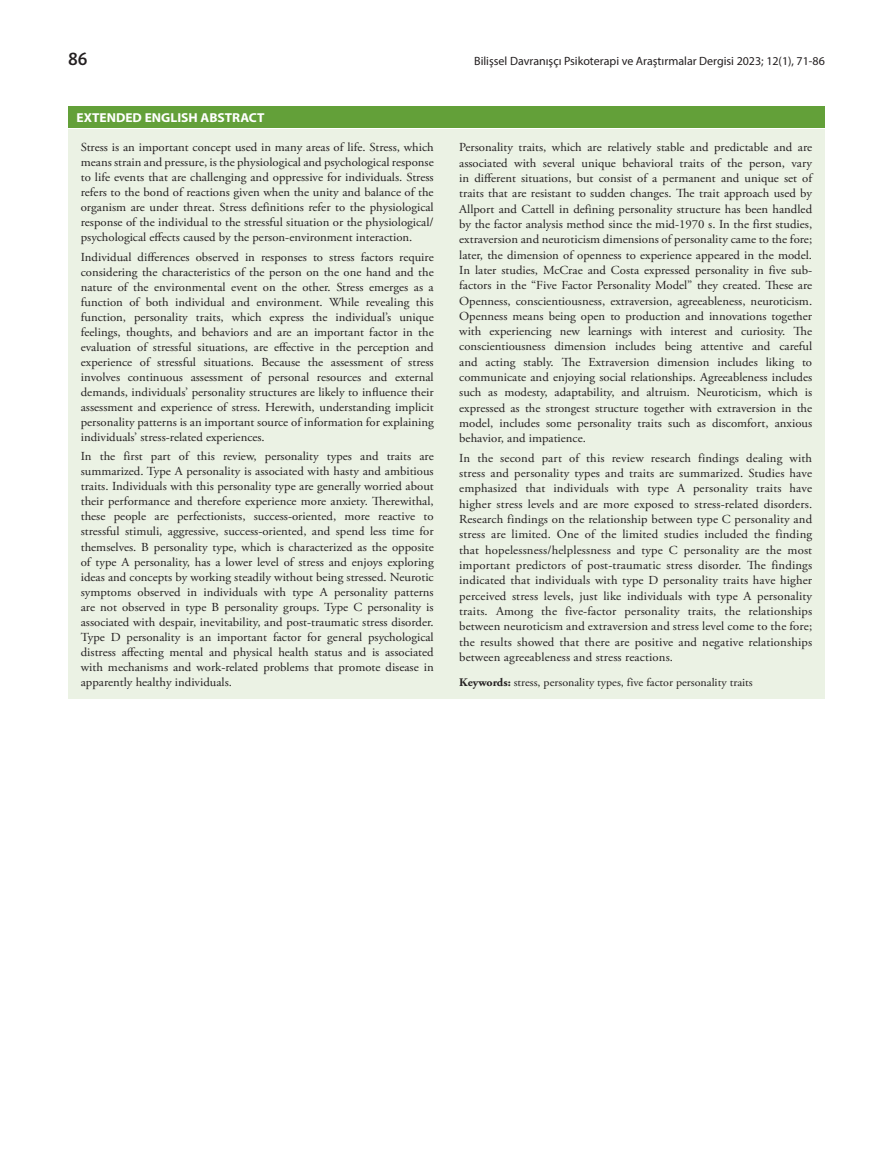
<style>
.page{position:relative;width:893px;height:1170px;background:#fff}
.page>*{position:absolute;margin:0;border:0;box-sizing:border-box;transform-origin:0 0}
.t1{font:500 18px "Mundo Sans Std";color:#231f20}
.t2{font:700 12.9px "Myriad Pro";color:#fff;scale:1.04 1}
.t3{font:12.3px/15px "Adobe Garamond Pro";color:#231f20;text-align:justify;scale:1.04 1}
.t4{font:12px "Myriad Pro";color:#231f20}
.t5{font:11.55px "Adobe Garamond Pro";color:#231f20;scale:1.04 1}
.s1{font-weight:700}
</style>
<div class="page">
<div style="left:68px;top:106px;width:757px;height:22px;background:#63a039"></div>
<div style="left:68px;top:129px;width:757px;height:569px;background:#ebf2e4"></div>
<h1 class="t1" style="left:68px;top:49px;width:21px">86</h1>
<p class="t4" style="left:474px;top:53px;width:352px">Bilişsel Davranışçı Psikoterapi ve Araştırmalar Dergisi 2023; 12(1), 71-86</p>
<p class="t2" style="left:77px;top:109px;width:182px">EXTENDED ENGLISH ABSTRACT</p>
<p class="t3" style="left:81px;top:140px;width:341px">Stress is an important concept used in many areas of life. Stress, which means strain and pressure, is the physiological and psychological response to life events that are challenging and oppressive for individuals. Stress refers to the bond of reactions given when the unity and balance of the organism are under threat. Stress definitions refer to the physiological response of the individual to the stressful situation or the physiological/ psychological effects caused by the person-environment interaction.</p>
<p class="t3" style="left:81px;top:250px;width:341px">Individual differences observed in responses to stress factors require considering the characteristics of the person on the one hand and the nature of the environmental event on the other. Stress emerges as a function of both individual and environment. While revealing this function, personality traits, which express the individual’s unique feelings, thoughts, and behaviors and are an important factor in the evaluation of stressful situations, are effective in the perception and experience of stressful situations. Because the assessment of stress involves continuous assessment of personal resources and external demands, individuals’ personality structures are likely to influence their assessment and experience of stress. Herewith, understanding implicit personality patterns is an important source of information for explaining individuals’ stress-related experiences.</p>
<p class="t3" style="left:81px;top:449px;width:341px">In the first part of this review, personality types and traits are summarized. Type A personality is associated with hasty and ambitious traits. Individuals with this personality type are generally worried about their performance and therefore experience more anxiety. Therewithal, these people are perfectionists, success-oriented, more reactive to stressful stimuli, aggressive, success-oriented, and spend less time for themselves. B personality type, which is characterized as the opposite of type A personality, has a lower level of stress and enjoys exploring ideas and concepts by working steadily without being stressed. Neurotic symptoms observed in individuals with type A personality patterns are not observed in type B personality groups. Type C personality is associated with despair, inevitability, and post-traumatic stress disorder.<br>Type D personality is an important factor for general psychological distress affecting mental and physical health status and is associated with mechanisms and work-related problems that promote disease in apparently healthy individuals.</p>
<p class="t3" style="left:459px;top:140px;width:341px">Personality traits, which are relatively stable and predictable and are associated with several unique behavioral traits of the person, vary in different situations, but consist of a permanent and unique set of traits that are resistant to sudden changes. The trait approach used by Allport and Cattell in defining personality structure has been handled by the factor analysis method since the mid-1970 s. In the first studies, extraversion and neuroticism dimensions of personality came to the fore; later, the dimension of openness to experience appeared in the model.<br>In later studies, McCrae and Costa expressed personality in five sub&shy;factors in the “Five Factor Personality Model” they created. These are Openness, conscientiousness, extraversion, agreeableness, neuroticism.<br>Openness means being open to production and innovations together with experiencing new learnings with interest and curiosity. The conscientiousness dimension includes being attentive and careful and acting stably. The Extraversion dimension includes liking to communicate and enjoying social relationships. Agreeableness includes such as modesty, adaptability, and altruism. Neuroticism, which is expressed as the strongest structure together with extraversion in the model, includes some personality traits such as discomfort, anxious behavior, and impatience.</p>
<p class="t3" style="left:459px;top:450px;width:341px">In the second part of this review research findings dealing with stress and personality types and traits are summarized. Studies have emphasized that individuals with type A personality traits have higher stress levels and are more exposed to stress-related disorders.<br>Research findings on the relationship between type C personality and stress are limited. One of the limited studies included the finding that hopelessness/helplessness and type C personality are the most important predictors of post-traumatic stress disorder. The findings indicated that individuals with type D personality traits have higher perceived stress levels, just like individuals with type A personality traits. Among the five-factor personality traits, the relationships between neuroticism and extraversion and stress level come to the fore; the results showed that there are positive and negative relationships between agreeableness and stress reactions.</p>
<p class="t5" style="left:459px;top:675px;width:284px"><span class="s1">Keywords:</span> stress, personality types, five factor personality traits</p>
</div>
